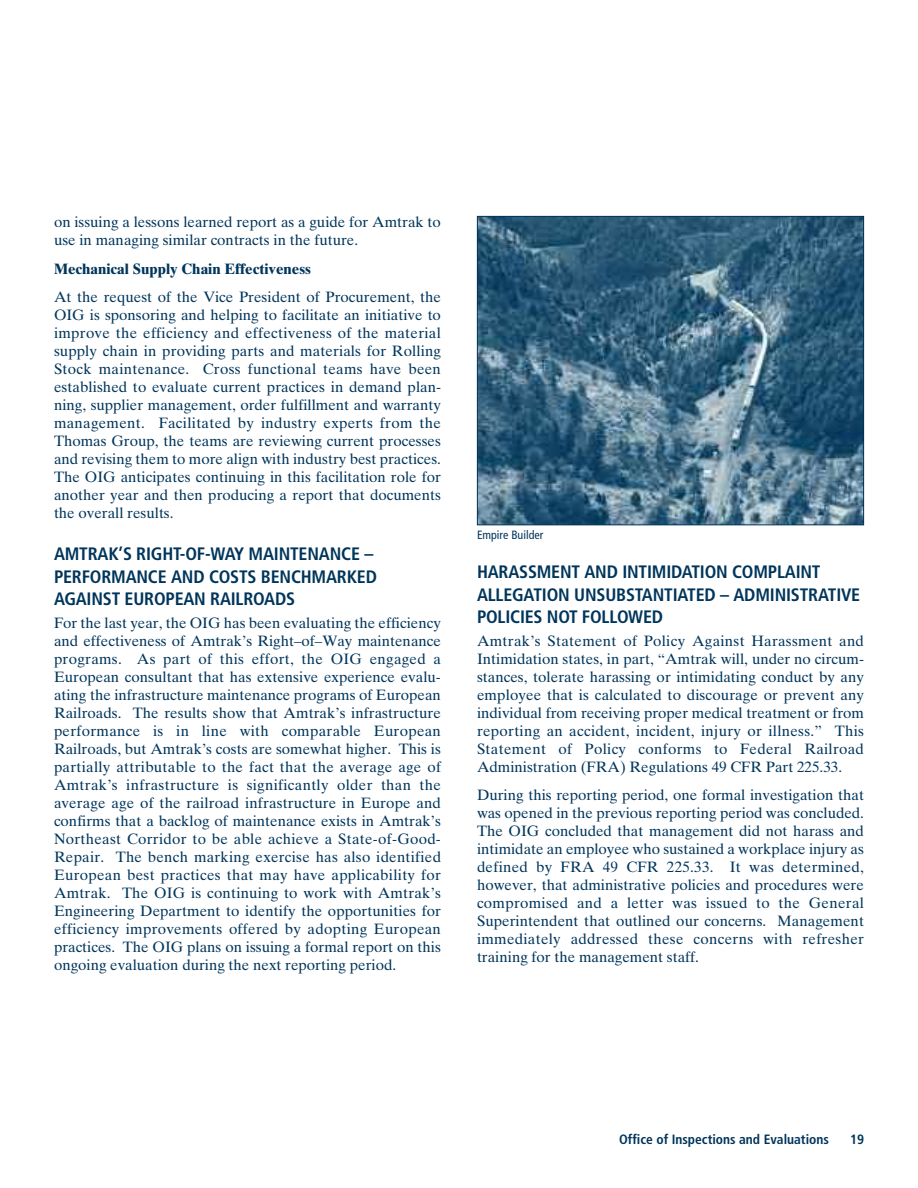
<style>
.page{position:relative;width:918px;height:1188px;background:#fff}
.page>*{position:absolute;margin:0;border:0;box-sizing:border-box;transform-origin:0 0}
.t1{font:700 condensed 18px/22.5px "Frutiger";letter-spacing:-.01em;color:#00355b}
.t2{font:15px/18px "Times Ten";color:#00355b;text-align:justify}
.t3{font:700 15px "Times Ten";color:#00355b}
.t4{font:700 condensed 13.5px "Frutiger";color:#00355b}
.t5{font:condensed 12px "Frutiger";color:#00355b}
</style>
<div class="page">
<img style="left:479px;top:218px;width:383px;height:305px">
<div style="left:477px;top:216px;width:387px;height:309px;border:1px solid #00355b"></div>
<p class="t2" style="left:54px;top:214px;width:388px">on issuing a lessons learned report as a guide for Amtrak to use in managing similar contracts in the future.</p>
<p class="t3" style="left:54px;top:263px;width:259px">Mechanical Supply Chain Effectiveness</p>
<p class="t2" style="left:54px;top:289px;width:389px">At the request of the Vice President of Procurement, the OIG is sponsoring and helping to facilitate an initiative to improve the efficiency and effectiveness of the material supply chain in providing parts and materials for Rolling Stock maintenance. Cross functional teams have been established to evaluate current practices in demand plan&shy;ning, supplier management, order fulfillment and warranty management. Facilitated by industry experts from the Thomas Group, the teams are reviewing current processes and revising them to more align with industry best practices.<br>The OIG anticipates continuing in this facilitation role for another year and then producing a report that documents the overall results.</p>
<p class="t1" style="left:54px;top:544px;width:325px">AMTRAK’S RIGHT-OF-WAY MAINTENANCE –<br>PERFORMANCE AND COSTS BENCHMARKED<br>AGAINST EUROPEAN RAILROADS</p>
<p class="t2" style="left:54px;top:615px;width:389px">For the last year, the OIG has been evaluating the efficiency and effectiveness of Amtrak’s Right–of–Way maintenance programs. As part of this effort, the OIG engaged a European consultant that has extensive experience evalu&shy;ating the infrastructure maintenance programs of European Railroads. The results show that Amtrak’s infrastructure performance is in line with comparable European Railroads, but Amtrak’s costs are somewhat higher. This is partially attributable to the fact that the average age of Amtrak’s infrastructure is significantly older than the average age of the railroad infrastructure in Europe and confirms that a backlog of maintenance exists in Amtrak’s Northeast Corridor to be able achieve a State-of-Good-Repair. The bench marking exercise has also identified European best practices that may have applicability for Amtrak. The OIG is continuing to work with Amtrak’s Engineering Department to identify the opportunities for efficiency improvements offered by adopting European practices. The OIG plans on issuing a formal report on this ongoing evaluation during the next reporting period.</p>
<p class="t5" style="left:477px;top:530px;width:68px">Empire Builder</p>
<p class="t1" style="left:477px;top:562px;width:385px">HARASSMENT AND INTIMIDATION COMPLAINT<br>ALLEGATION UNSUBSTANTIATED – ADMINISTRATIVE<br>POLICIES NOT FOLLOWED</p>
<p class="t2" style="left:477px;top:633px;width:389px">Amtrak’s Statement of Policy Against Harassment and Intimidation states, in part, “Amtrak will, under no circum&shy;stances, tolerate harassing or intimidating conduct by any employee that is calculated to discourage or prevent any individual from receiving proper medical treatment or from reporting an accident, incident, injury or illness.” This Statement of Policy conforms to Federal Railroad Administration (FRA) Regulations 49 CFR Part 225.33.</p>
<p class="t2" style="left:477px;top:788px;width:388px">During this reporting period, one formal investigation that was opened in the previous reporting period was concluded.<br>The OIG concluded that management did not harass and intimidate an employee who sustained a workplace injury as defined by FRA 49 CFR 225.33. It was determined, however, that administrative policies and procedures were compromised and a letter was issued to the General Superintendent that outlined our concerns. Management immediately addressed these concerns with refresher training for the management staff.</p>
<p class="t4" style="left:619px;top:1134px;width:211px">Office of Inspections and Evaluations</p>
<p class="t4" style="left:850px;top:1134px;width:16px">19</p>
</div>
